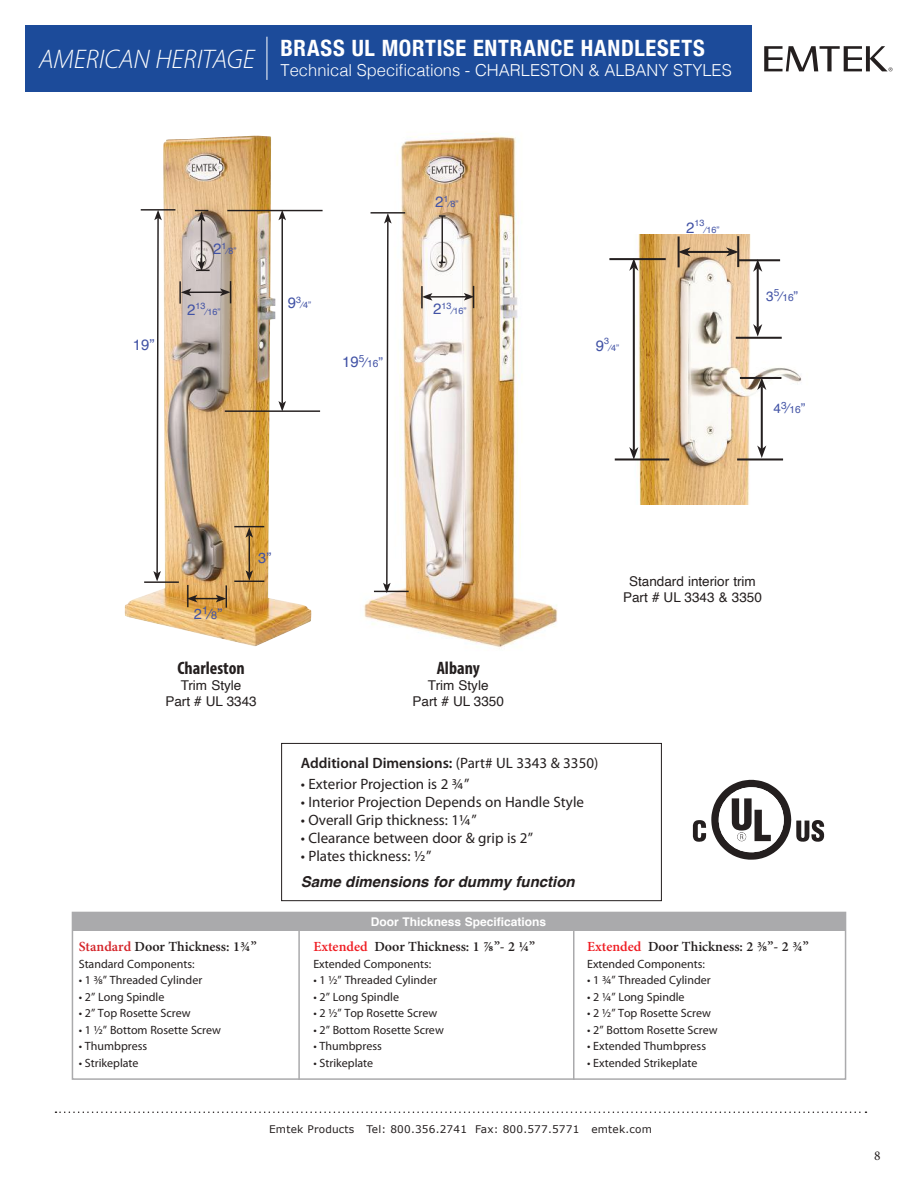
<style>
.page{position:relative;width:918px;height:1188px;background:#fff}
.page>*{position:absolute;margin:0;border:0;box-sizing:border-box;transform-origin:0 0}
.t1{font:italic 300 27px "Myriad Pro";color:#fff}
.t2{font:700 condensed 22.5px "Helvetica Neue";letter-spacing:.03em;color:#fff}
.t3{font:700 condensed 18px "Myriad Pro";color:#241f1f}
.t4{font:300 16.5px "Helvetica";color:#fff}
.t5{font:15px "Myriad Pro";color:#241f1f}
.t6{font:600 15px "Myriad Pro";color:#241f1f}
.t7{font:italic 700 15px "Helvetica";color:#241f1f}
.t8{font:15px "Helvetica";color:#4152a5}
.t9{font:14.55px "Helvetica";color:#4152a5}
.t10{font:600 13.95px "Minion Pro";color:#241f1f}
.t11{font:13.5px/16.2px "Helvetica";color:#241f1f;text-align:center}
.t12{font:13.5px "Helvetica";color:#4152a5}
.t13{font:13.5px "Minion Pro";color:#241f1f}
.t14{font:12px "Myriad Pro";color:#241f1f}
.t15{font:700 12px "Helvetica";color:#fff}
.t16{font:10.5px "Verdana";letter-spacing:.02em;color:#241f1f}
.t17{font:10.2px "Helvetica";color:#4152a5}
.t18{font:9px/7.1px "Helvetica";color:#4152a5}
.s1{font-size:15px}
.s2{font-size:13.5px}
.s3{font-size:10.2px}
.s4{font-size:10.95px}
.s5{color:#d42429}
.s6{font-weight:400}
.s7{color:#ef1d23}
.s8{font-weight:700}
</style>
<div class="page">
<img style="left:364px;top:133px;width:194px;height:515px">
<img style="left:125px;top:136px;width:186px;height:510px">
<img style="left:623px;top:235px;width:179px;height:269px">
<div style="left:26px;top:26px;width:726px;height:66px;background:#1c4b9a"></div>
<svg style="left:55px;top:1112px;width:811px;height:1px"></svg>
<div style="left:72px;top:912px;width:774px;height:19px;background:#aaaaac"></div>
<div style="left:72px;top:912px;width:774px;height:168px;border:2px solid #aaaaac"></div>
<hr style="left:298px;top:922px;width:2px;height:158px;background:#aaaaac">
<hr style="left:573px;top:922px;width:1px;height:158px;background:#aaaaac">
<svg style="left:764px;top:46px;width:128px;height:25px"></svg>
<hr style="left:267px;top:37px;width:1px;height:43px;background:#fff">
<hr style="left:225px;top:410px;width:95px;height:2px;background:#241f1f">
<hr style="left:227px;top:210px;width:96px;height:1px;background:#241f1f">
<hr style="left:282px;top:218px;width:1px;height:185px;background:#241f1f">
<svg style="left:278px;top:211px;width:8px;height:9px"></svg>
<svg style="left:278px;top:401px;width:8px;height:11px"></svg>
<hr style="left:179px;top:281px;width:2px;height:23px;background:#241f1f">
<hr style="left:189px;top:291px;width:33px;height:2px;background:#241f1f">
<svg style="left:181px;top:288px;width:10px;height:8px"></svg>
<svg style="left:220px;top:281px;width:11px;height:22px"></svg>
<svg style="left:187px;top:585px;width:40px;height:23px"></svg>
<hr style="left:141px;top:209px;width:34px;height:2px;background:#241f1f">
<hr style="left:144px;top:581px;width:35px;height:2px;background:#241f1f">
<svg style="left:153px;top:210px;width:9px;height:372px"></svg>
<hr style="left:201px;top:219px;width:1px;height:44px;background:#241f1f">
<svg style="left:195px;top:210px;width:13px;height:12px"></svg>
<svg style="left:196px;top:261px;width:14px;height:10px"></svg>
<hr style="left:234px;top:526px;width:30px;height:1px;background:#241f1f">
<hr style="left:234px;top:581px;width:30px;height:1px;background:#241f1f">
<hr style="left:249px;top:535px;width:1px;height:38px;background:#241f1f">
<svg style="left:245px;top:527px;width:8px;height:11px"></svg>
<svg style="left:245px;top:570px;width:8px;height:11px"></svg>
<div style="left:281px;top:743px;width:381px;height:158px;border:1px solid #241f1f"></div>
<svg style="left:693px;top:780px;width:131px;height:80px"></svg>
<hr style="left:421px;top:286px;width:2px;height:22px;background:#241f1f">
<hr style="left:430px;top:296px;width:36px;height:2px;background:#241f1f">
<svg style="left:422px;top:293px;width:10px;height:8px"></svg>
<svg style="left:464px;top:286px;width:10px;height:22px"></svg>
<hr style="left:371px;top:212px;width:34px;height:2px;background:#241f1f">
<hr style="left:374px;top:591px;width:35px;height:1px;background:#241f1f">
<svg style="left:383px;top:213px;width:9px;height:380px"></svg>
<hr style="left:442px;top:216px;width:1px;height:46px;background:#241f1f">
<svg style="left:439px;top:215px;width:7px;height:2px"></svg>
<hr style="left:609px;top:258px;width:57px;height:2px;background:#241f1f">
<hr style="left:615px;top:458px;width:54px;height:3px;background:#241f1f">
<hr style="left:678px;top:236px;width:2px;height:31px;background:#241f1f">
<hr style="left:737px;top:236px;width:2px;height:31px;background:#241f1f">
<hr style="left:687px;top:251px;width:43px;height:2px;background:#241f1f">
<svg style="left:679px;top:247px;width:12px;height:10px"></svg>
<svg style="left:726px;top:247px;width:12px;height:10px"></svg>
<hr style="left:740px;top:377px;width:41px;height:2px;background:#241f1f">
<hr style="left:737px;top:458px;width:46px;height:3px;background:#241f1f">
<hr style="left:761px;top:386px;width:2px;height:63px;background:#241f1f">
<svg style="left:757px;top:379px;width:9px;height:11px"></svg>
<svg style="left:757px;top:445px;width:9px;height:13px"></svg>
<hr style="left:739px;top:259px;width:41px;height:2px;background:#241f1f">
<hr style="left:736px;top:337px;width:46px;height:2px;background:#241f1f">
<hr style="left:633px;top:267px;width:2px;height:184px;background:#241f1f">
<svg style="left:629px;top:258px;width:9px;height:13px"></svg>
<svg style="left:629px;top:447px;width:9px;height:12px"></svg>
<hr style="left:757px;top:268px;width:2px;height:60px;background:#241f1f">
<svg style="left:753px;top:259px;width:9px;height:13px"></svg>
<svg style="left:753px;top:324px;width:9px;height:13px"></svg>
<h1 class="t1" style="left:39px;top:43px;width:217px">AMERICAN HERITAGE</h1>
<h2 class="t2" style="left:281px;top:29px;width:426px">BRASS UL MORTISE ENTRANCE HANDLESETS</h2>
<h3 class="t4" style="left:281px;top:56px;width:453px">Technical Specifications - CHARLESTON &amp; ALBANY STYLES</h3>
<p class="t8" style="left:133px;top:333px;width:23px">19”</p>
<p class="t8" style="left:213px;top:237px;width:15px">2<sup>1</sup></p>
<p class="t18" style="left:227px;top:248px;width:11px">⁄8”</p>
<p class="t18" style="left:187px;top:303px;width:20px"><span class="s1">2</span>13</p>
<p class="t18" style="left:206px;top:308px;width:16px">⁄16”</p>
<p class="t8" style="left:288px;top:291px;width:15px">9<sup>3</sup></p>
<p class="t18" style="left:301px;top:302px;width:11px">⁄4”</p>
<p class="t17" style="left:342px;top:355px;width:43px"><span class="s1">19</span>5<span class="s2">⁄</span>16<span class="s2">”</span></p>
<p class="t8" style="left:435px;top:190px;width:15px">2<sup>1</sup></p>
<p class="t18" style="left:449px;top:201px;width:11px">⁄8”</p>
<p class="t18" style="left:433px;top:303px;width:20px"><span class="s1">2</span>13</p>
<p class="t18" style="left:452px;top:308px;width:16px">⁄16”</p>
<p class="t8" style="left:596px;top:334px;width:10px">9</p>
<p class="t18" style="left:609px;top:337px;width:11px;text-indent:-5px">3 ⁄4”</p>
<p class="t8" style="left:686px;top:217px;width:10px">2</p>
<p class="t18" style="left:704px;top:220px;width:16px;text-indent:-10px">13 ⁄16”</p>
<p class="t12" style="left:766px;top:286px;width:33px">3<sup>5</sup>⁄<span class="s3">16</span>”</p>
<p class="t12" style="left:774px;top:398px;width:33px">4<sup>3</sup>⁄<span class="s3">16</span>”</p>
<p class="t9" style="left:194px;top:603px;width:30px">2<sup>1</sup>⁄<span class="s4">8</span>”</p>
<p class="t9" style="left:258px;top:547px;width:14px">3”</p>
<h3 class="t3" style="left:177px;top:657px;width:69px">Charleston</h3>
<p class="t11" style="left:165px;top:678px;width:93px">Trim Style<br>Part # UL 3343</p>
<p class="t10" style="left:79px;top:937px;width:179px"><span class="s5">Standard</span> Door Thickness: 13⁄4”</p>
<p class="t14" style="left:79px;top:957px;width:117px">Standard Components:</p>
<p class="t14" style="left:79px;top:973px;width:125px">• 1 3⁄8” Threaded Cylinder</p>
<p class="t14" style="left:79px;top:990px;width:87px">• 2” Long Spindle</p>
<p class="t14" style="left:79px;top:1006px;width:113px">• 2” Top Rosette Screw</p>
<p class="t14" style="left:79px;top:1023px;width:144px">• 1 1⁄2” Bottom Rosette Screw</p>
<p class="t14" style="left:79px;top:1039px;width:70px">• Thumbpress</p>
<p class="t14" style="left:79px;top:1056px;width:61px">• Strikeplate</p>
<h3 class="t3" style="left:437px;top:657px;width:45px">Albany</h3>
<p class="t11" style="left:413px;top:678px;width:93px">Trim Style<br>Part # UL 3350</p>
<p class="t6" style="left:301px;top:753px;width:299px">Additional Dimensions: <span class="s6">(Part# UL 3343 &amp; 3350)</span></p>
<p class="t5" style="left:301px;top:775px;width:170px">• Exterior Projection is 2 3⁄4”</p>
<p class="t5" style="left:301px;top:793px;width:285px">• Interior Projection Depends on Handle Style</p>
<p class="t5" style="left:301px;top:811px;width:177px">• Overall Grip thickness: 11⁄4”</p>
<p class="t5" style="left:301px;top:829px;width:234px">• Clearance between door &amp; grip is 2”</p>
<p class="t5" style="left:301px;top:847px;width:132px">• Plates thickness: 1⁄2”</p>
<p class="t7" style="left:301px;top:870px;width:276px">Same dimensions for dummy function</p>
<p class="t15" style="left:371px;top:912px;width:177px">Door Thickness Specifications</p>
<p class="t11" style="left:623px;top:574px;width:140px">Standard interior trim<br>Part # UL 3343 &amp; 3350</p>
<p class="t10" style="left:313px;top:937px;width:223px"><span class="s7">Extended</span> Door Thickness: 1 <span class="s8">7/8</span>”- 2 1⁄4”</p>
<p class="t14" style="left:313px;top:957px;width:119px">Extended Components:</p>
<p class="t14" style="left:313px;top:973px;width:125px">• 1 1/2” Threaded Cylinder</p>
<p class="t14" style="left:313px;top:990px;width:87px">• 2” Long Spindle</p>
<p class="t14" style="left:313px;top:1006px;width:125px">• 2 1⁄2” Top Rosette Screw</p>
<p class="t14" style="left:313px;top:1023px;width:132px">• 2” Bottom Rosette Screw</p>
<p class="t14" style="left:313px;top:1039px;width:70px">• Thumbpress</p>
<p class="t14" style="left:313px;top:1056px;width:61px">• Strikeplate</p>
<p class="t10" style="left:587px;top:937px;width:223px"><span class="s7">Extended</span> Door Thickness: 2 3⁄8”- 2 3⁄4”</p>
<p class="t14" style="left:587px;top:957px;width:119px">Extended Components:</p>
<p class="t14" style="left:587px;top:973px;width:125px">• 1 3⁄4” Threaded Cylinder</p>
<p class="t14" style="left:587px;top:990px;width:99px">• 2 1⁄4” Long Spindle</p>
<p class="t14" style="left:587px;top:1006px;width:125px">• 2 1⁄2” Top Rosette Screw</p>
<p class="t14" style="left:587px;top:1023px;width:132px">• 2” Bottom Rosette Screw</p>
<p class="t14" style="left:587px;top:1039px;width:120px">• Extended Thumbpress</p>
<p class="t14" style="left:587px;top:1056px;width:112px">• Extended Strikeplate</p>
<p class="t16" style="left:269px;top:1122px;width:384px">Emtek Products Tel: 800.356.2741 Fax: 800.577.5771 emtek.com</p>
<p class="t13" style="left:874px;top:1146px;width:8px">8</p>
</div>
